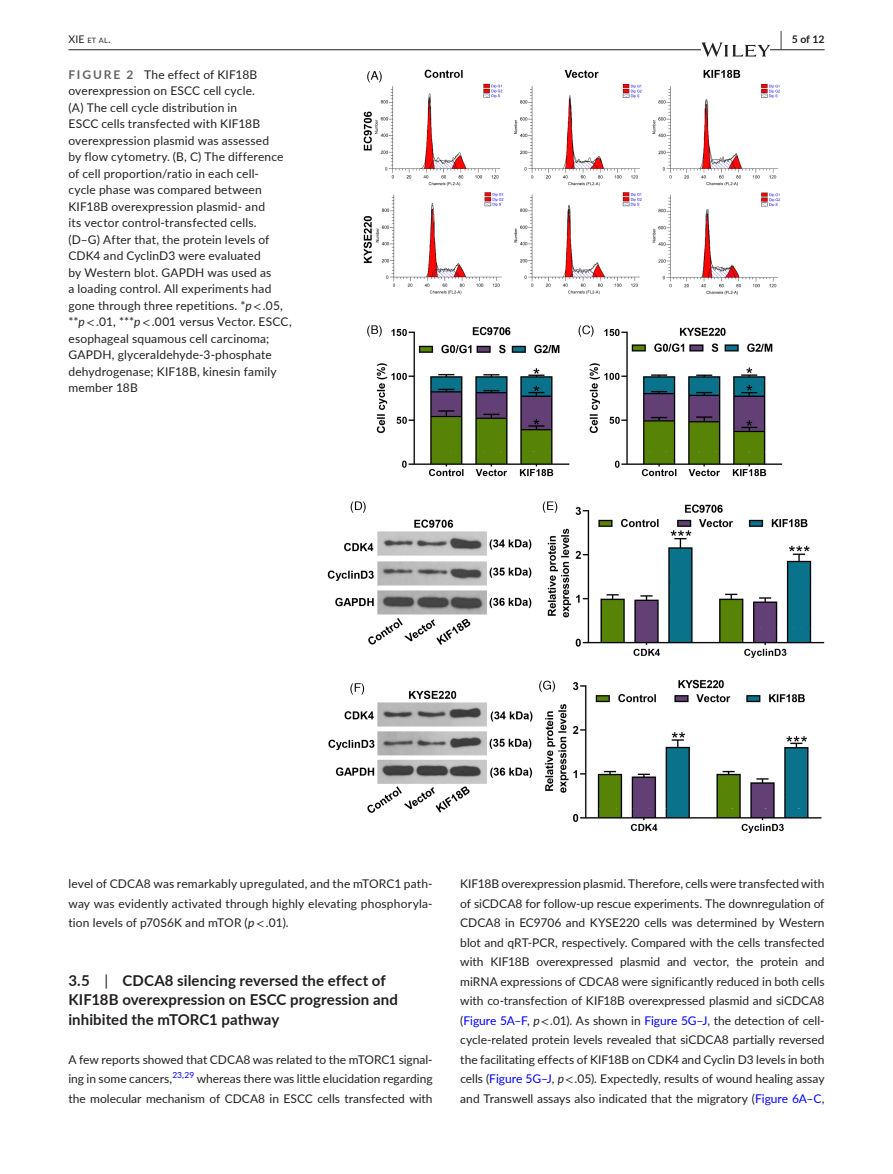
<style>
.page{position:relative;width:893px;height:1174px;background:#fff}
.page>*{position:absolute;margin:0;border:0;box-sizing:border-box;transform-origin:0 0}
.t1{font:700 15px/19.5px "Lato";letter-spacing:.005em;color:#231f20}
.t2{font:12px/16.5px "Lato";letter-spacing:.015em;color:#231f20;text-align:justify}
.t3{font:10.5px "Lato";color:#231f20}
.t4{font:700 10.5px "Lato";color:#231f20}
.s1{font-size:7.35px}
.s2{font-size:19.5px}
.s3{font-weight:700;color:#636366}
.s4{font-style:italic}
.s5{font-family:"STIX"}
.s6{font-weight:400}
.s7{color:#00f}
</style>
<div class="page">
<hr style="left:68px;top:49px;width:756px;height:1px;background:#231f20">
<svg style="left:701px;top:42px;width:69px;height:15px"></svg>
<img style="left:327px;top:69px;width:497px;height:764px">
<p class="t3" style="left:68px;top:31px;width:44px">XIE <span class="s1">et al</span>.</p>
<p class="t4" style="left:780px;top:31px;width:46px"><span class="s2">|</span> 5 of 12</p>
<p class="t2" style="left:68px;top:66px;width:225px;text-align:left"><span class="s3">FIGURE 2</span> The effect of KIF18B overexpression on ESCC cell cycle.<br>(A) The cell cycle distribution in<br>ESCC cells transfected with KIF18B overexpression plasmid was assessed<br>by flow cytometry. (B, C) The difference of cell proportion/ratio in each cell-<br>cycle phase was compared between KIF18B overexpression plasmid- and<br>its vector control-transfected cells.<br>(D–G) After that, the protein levels of CDK4 and CyclinD3 were evaluated<br>by Western blot. GAPDH was used as<br>a loading control. All experiments had gone through three repetitions. *<span class="s4">p</span><span class="s5">&lt;</span> .05, **<span class="s4">p</span><span class="s5">&lt;</span> .01, ***<span class="s4">p</span><span class="s5">&lt;</span> .001 versus Vector. ESCC, esophageal squamous cell carcinoma; GAPDH, glyceraldehyde-3-phosphate dehydrogenase; KIF18B, kinesin family member 18B</p>
<p class="t2" style="left:68px;top:873px;width:366px;line-height:19.5px">level of CDCA8 was remarkably upregulated, and the mTORC1 path&shy;way was evidently activated through highly elevating phosphoryla&shy;tion levels of p70S6K and mTOR (<span class="s4">p</span><span class="s5">&lt;</span> .01).</p>
<p class="t1" style="left:68px;top:970px;width:331px">3.5 <span class="s6">|</span> CDCA8 silencing reversed the effect of<br>KIF18B overexpression on ESCC progression and inhibited the mTORC1 pathway</p>
<p class="t2" style="left:68px;top:1049px;width:366px;line-height:19.5px">A few reports showed that CDCA8 was related to the mTORC1 signal&shy;ing in some cancers,<sup>23,29</sup> whereas there was little elucidation regarding the molecular mechanism of CDCA8 in ESCC cells transfected with</p>
<p class="t2" style="left:460px;top:873px;width:366px;line-height:19.5px">KIF18B overexpression plasmid. Therefore, cells were transfected with of siCDCA8 for follow-up rescue experiments. The downregulation of CDCA8 in EC9706 and KYSE220 cells was determined by Western blot and qRT-PCR, respectively. Compared with the cells transfected with KIF18B overexpressed plasmid and vector, the protein and miRNA expressions of CDCA8 were significantly reduced in both cells with co-transfection of KIF18B overexpressed plasmid and siCDCA8 (<span class="s7">Figure 5A–F</span>, <span class="s4">p</span><span class="s5">&lt;</span> .01). As shown in <span class="s7">Figure 5G–J</span>, the detection of cell&shy;cycle-related protein levels revealed that siCDCA8 partially reversed the facilitating effects of KIF18B on CDK4 and Cyclin D3 levels in both cells (<span class="s7">Figure 5G–J</span>, <span class="s4">p</span><span class="s5">&lt;</span> .05). Expectedly, results of wound healing assay and Transwell assays also indicated that the migratory (<span class="s7">Figure 6A–C</span>,</p>
</div>
